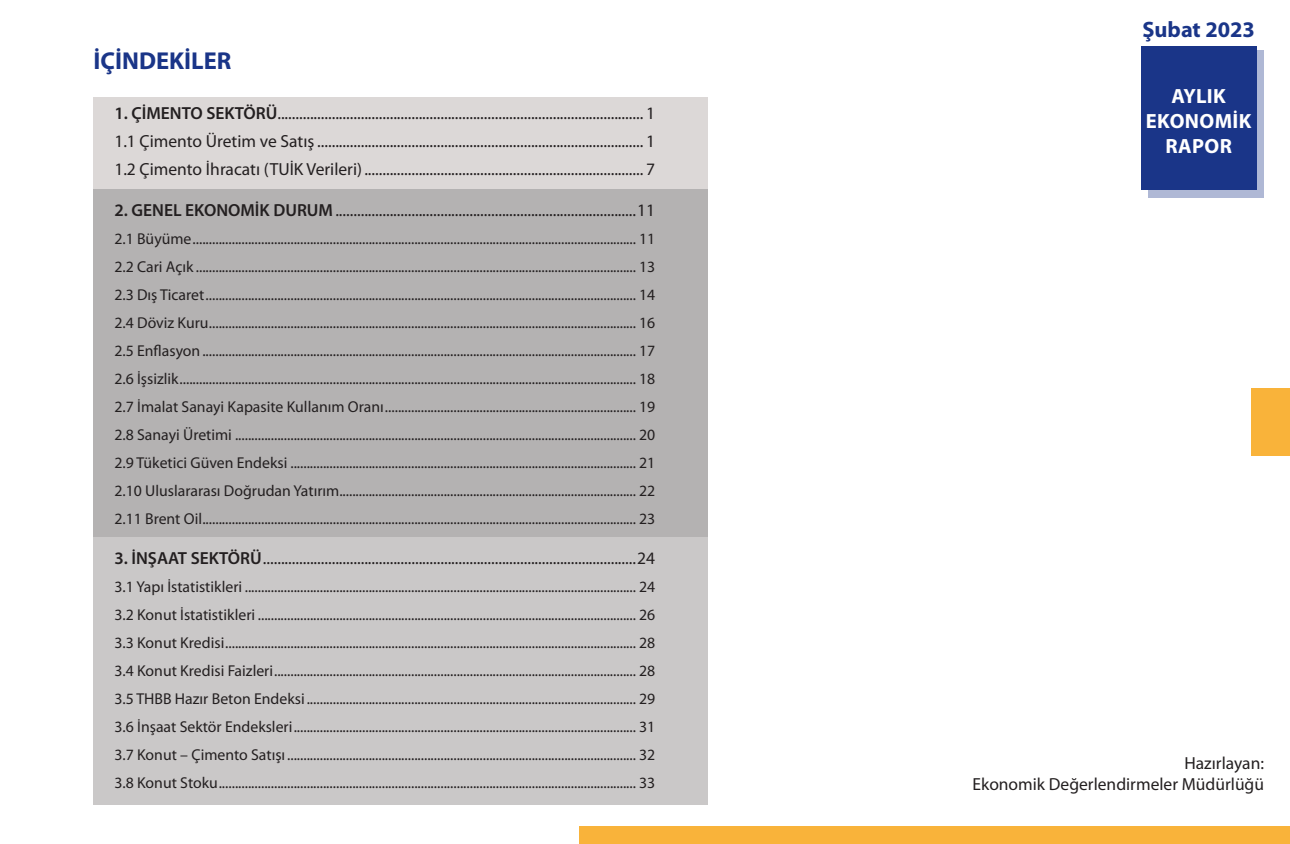
<style>
.page{position:relative;width:1290px;height:844px;background:#fff}
.page>*{position:absolute;margin:0;border:0;box-sizing:border-box;transform-origin:0 0}
.t1{font:700 24.5px "Myriad Pro";color:#1a3588}
.t2{font:700 22.4px "Myriad Pro";color:#1a3588}
.t3{font:700 20.65px/24.7px "Myriad Pro";letter-spacing:.02em;color:#fff;text-align:center}
.t4{font:17.5px "Myriad Pro";color:#231f20}
.t5{font:15.75px "Myriad Pro";color:#231f20}
.s1{font-weight:600}
</style>
<div class="page">
<div style="left:579px;top:825px;width:711px;height:18px;background:#f9b33a"></div>
<div style="left:1251px;top:388px;width:39px;height:67px;background:#f9b33a"></div>
<div style="left:1141px;top:46px;width:115px;height:143px;background:#1a3588"></div>
<div style="left:1148px;top:51px;width:116px;height:147px;background:#1a3588"></div>
<div style="left:93px;top:97px;width:615px;height:92px;background:#dcd8d7"></div>
<div style="left:94px;top:536px;width:614px;height:268px;background:#cac8c8"></div>
<div style="left:94px;top:189px;width:614px;height:348px;background:#b4b2b2"></div>
<p class="t1" style="left:93px;top:44px;width:139px">İÇİNDEKİLER</p>
<p class="t4" style="left:114px;top:102px;width:542px"><span class="s1">1. ÇİMENTO SEKTÖRÜ</span>..................................................................................................... 1</p>
<p class="t4" style="left:114px;top:130px;width:542px">1.1 Çimento Üretim ve Satış .......................................................................................... 1</p>
<p class="t4" style="left:114px;top:158px;width:542px">1.2 Çimento İhracatı (TUİK Verileri)............................................................................. 7</p>
<p class="t4" style="left:114px;top:199px;width:542px"><span class="s1">2. GENEL EKONOMİK DURUM</span>...................................................................................11</p>
<p class="t5" style="left:114px;top:228px;width:542px">2.1 Büyüme........................................................................................................................................ 11</p>
<p class="t5" style="left:114px;top:256px;width:542px">2.2 Cari Açık ....................................................................................................................................... 13</p>
<p class="t5" style="left:114px;top:284px;width:542px">2.3 Dış Ticaret.................................................................................................................................... 14</p>
<p class="t5" style="left:114px;top:312px;width:542px">2.4 Döviz Kuru................................................................................................................................... 16</p>
<p class="t5" style="left:114px;top:340px;width:542px">2.5 Enflasyon..................................................................................................................................... 17</p>
<p class="t5" style="left:114px;top:368px;width:542px">2.6 İşsizlik............................................................................................................................................ 18</p>
<p class="t5" style="left:114px;top:396px;width:542px">2.7 İmalat Sanayi Kapasite Kullanım Oranı............................................................................. 19</p>
<p class="t5" style="left:114px;top:424px;width:542px">2.8 Sanayi Üretimi ........................................................................................................................... 20</p>
<p class="t5" style="left:114px;top:452px;width:542px">2.9 Tüketici Güven Endeksi .......................................................................................................... 21</p>
<p class="t5" style="left:114px;top:480px;width:542px">2.10 Uluslararası Doğrudan Yatırım........................................................................................... 22</p>
<p class="t5" style="left:114px;top:508px;width:542px">2.11 Brent Oil..................................................................................................................................... 23</p>
<p class="t4" style="left:114px;top:547px;width:542px"><span class="s1">3. İNŞAAT SEKTÖRÜ</span>.......................................................................................................24</p>
<p class="t5" style="left:114px;top:576px;width:542px">3.1 Yapı İstatistikleri ........................................................................................................................ 24</p>
<p class="t5" style="left:114px;top:604px;width:542px">3.2 Konut İstatistikleri .................................................................................................................... 26</p>
<p class="t5" style="left:114px;top:632px;width:542px">3.3 Konut Kredisi.............................................................................................................................. 28</p>
<p class="t5" style="left:114px;top:660px;width:542px">3.4 Konut Kredisi Faizleri............................................................................................................... 28</p>
<p class="t5" style="left:114px;top:688px;width:542px">3.5 THBB Hazır Beton Endeksi ..................................................................................................... 29</p>
<p class="t5" style="left:114px;top:716px;width:542px">3.6 İnşaat Sektör Endeksleri......................................................................................................... 31</p>
<p class="t5" style="left:114px;top:744px;width:542px">3.7 Konut – Çimento Satışı........................................................................................................... 32</p>
<p class="t5" style="left:114px;top:772px;width:542px">3.8 Konut Stoku................................................................................................................................ 33</p>
<h2 class="t2" style="left:1142px;top:15px;width:114px">Şubat 2023</h2>
<h3 class="t3" style="left:1146px;top:83px;width:107px">AYLIK<br>EKONOMIK<br>RAPOR</h3>
<p class="t4" style="left:1184px;top:752px;width:81px">Hazırlayan:</p>
<p class="t4" style="left:972px;top:773px;width:293px">Ekonomik Değerlendirmeler Müdürlüğü</p>
</div>
